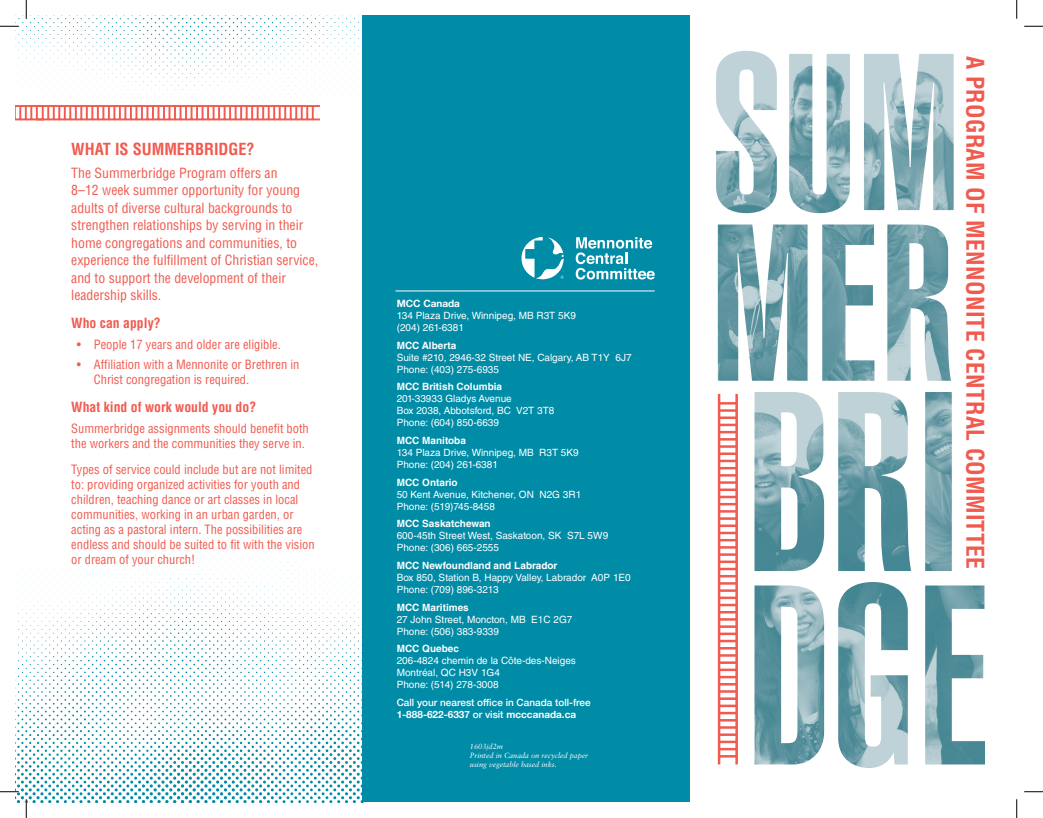
<style>
.page{position:relative;width:1043px;height:818px;background:#fff}
.page>*{position:absolute;margin:0;border:0;box-sizing:border-box;transform-origin:0 0}
.t1{font:700 condensed 23.75px "Helvetica LT Std";letter-spacing:.015em;color:#f05a4f}
.headline{font:700 condensed 16.25px "Helvetica LT Std";color:#f05a4f}
.t2{font:condensed 13.75px/17.5px "Helvetica LT Std";color:#f05a4f}
.subhead{font:700 condensed 13.75px "Helvetica LT Std";color:#f05a4f}
.body{font:condensed 12.5px/15px "Helvetica LT Std";color:#f05a4f}
.t3{font:10px/12px "Helvetica LT Std";color:#fff}
.t4{font:700 10px "Helvetica LT Std";color:#fff}
.t5{font:500 10px/12px "Helvetica Neue";color:#fff}
.t6{font:700 10px "Helvetica Neue";color:#fff}
.t7{font:italic 7.5px/9px "Sabon LT Std";color:#fff}
.s1{font-weight:700}
</style>
<div class="page">
<img style="left:716px;top:51px;width:237px;height:330px">
<hr style="left:735px;top:394px;width:3px;height:370px;background:#f05a4f">
<hr style="left:718px;top:394px;width:2px;height:370px;background:#f05a4f">
<svg style="left:720px;top:402px;width:15px;height:2px"></svg>
<hr style="left:719px;top:409px;width:17px;height:3px;background:#f05a4f">
<hr style="left:719px;top:416px;width:17px;height:3px;background:#f05a4f">
<hr style="left:719px;top:423px;width:17px;height:3px;background:#f05a4f">
<svg style="left:720px;top:431px;width:16px;height:9px"></svg>
<hr style="left:719px;top:445px;width:17px;height:3px;background:#f05a4f">
<hr style="left:719px;top:452px;width:17px;height:3px;background:#f05a4f">
<hr style="left:719px;top:459px;width:17px;height:3px;background:#f05a4f">
<svg style="left:720px;top:467px;width:16px;height:9px"></svg>
<hr style="left:719px;top:481px;width:17px;height:3px;background:#f05a4f">
<hr style="left:719px;top:488px;width:17px;height:3px;background:#f05a4f">
<hr style="left:719px;top:495px;width:17px;height:3px;background:#f05a4f">
<svg style="left:720px;top:503px;width:16px;height:9px"></svg>
<hr style="left:719px;top:517px;width:17px;height:3px;background:#f05a4f">
<hr style="left:719px;top:524px;width:17px;height:3px;background:#f05a4f">
<hr style="left:719px;top:531px;width:17px;height:3px;background:#f05a4f">
<svg style="left:720px;top:539px;width:16px;height:9px"></svg>
<hr style="left:719px;top:553px;width:17px;height:3px;background:#f05a4f">
<hr style="left:719px;top:560px;width:17px;height:3px;background:#f05a4f">
<hr style="left:719px;top:567px;width:17px;height:3px;background:#f05a4f">
<svg style="left:720px;top:575px;width:16px;height:9px"></svg>
<hr style="left:719px;top:589px;width:17px;height:3px;background:#f05a4f">
<hr style="left:719px;top:596px;width:17px;height:3px;background:#f05a4f">
<hr style="left:719px;top:603px;width:17px;height:3px;background:#f05a4f">
<svg style="left:720px;top:611px;width:16px;height:9px"></svg>
<hr style="left:719px;top:625px;width:17px;height:3px;background:#f05a4f">
<hr style="left:719px;top:632px;width:17px;height:3px;background:#f05a4f">
<hr style="left:719px;top:639px;width:17px;height:3px;background:#f05a4f">
<svg style="left:720px;top:647px;width:16px;height:9px"></svg>
<hr style="left:719px;top:661px;width:17px;height:3px;background:#f05a4f">
<hr style="left:719px;top:668px;width:17px;height:3px;background:#f05a4f">
<hr style="left:719px;top:675px;width:17px;height:3px;background:#f05a4f">
<svg style="left:720px;top:683px;width:16px;height:9px"></svg>
<hr style="left:719px;top:697px;width:17px;height:3px;background:#f05a4f">
<hr style="left:719px;top:704px;width:17px;height:3px;background:#f05a4f">
<hr style="left:719px;top:711px;width:17px;height:3px;background:#f05a4f">
<svg style="left:720px;top:719px;width:16px;height:9px"></svg>
<hr style="left:719px;top:733px;width:17px;height:3px;background:#f05a4f">
<hr style="left:719px;top:740px;width:17px;height:3px;background:#f05a4f">
<hr style="left:719px;top:747px;width:17px;height:3px;background:#f05a4f">
<svg style="left:720px;top:755px;width:15px;height:2px"></svg>
<img style="left:754px;top:392px;width:231px;height:376px">
<img style="left:15px;top:15px;width:344px;height:87px">
<img style="left:15px;top:554px;width:347px;height:248px">
<div style="left:362px;top:16px;width:327px;height:786px;background:#008ca7"></div>
<svg style="left:521px;top:237px;width:43px;height:42px"></svg>
<svg style="left:575px;top:237px;width:79px;height:42px"></svg>
<hr style="left:395px;top:290px;width:259px;height:1px;background:#fff">
<hr style="left:15px;top:118px;width:29px;height:2px;background:#f05a4f">
<hr style="left:15px;top:105px;width:29px;height:2px;background:#f05a4f">
<hr style="left:36px;top:118px;width:284px;height:2px;background:#f05a4f">
<hr style="left:36px;top:105px;width:284px;height:2px;background:#f05a4f">
<svg style="left:15px;top:107px;width:299px;height:12px"></svg>
<svg style="left:0;top:25px;width:19px;height:2px"></svg>
<svg style="left:1024px;top:25px;width:18px;height:2px"></svg>
<svg style="left:0;top:790px;width:19px;height:2px"></svg>
<svg style="left:1024px;top:791px;width:18px;height:1px"></svg>
<svg style="left:25px;top:0;width:2px;height:19px"></svg>
<svg style="left:25px;top:799px;width:2px;height:19px"></svg>
<svg style="left:1016px;top:0;width:1px;height:19px"></svg>
<svg style="left:1016px;top:799px;width:1px;height:19px"></svg>
<p class="headline" style="left:71px;top:138px;width:185px">WHAT IS SUMMERBRIDGE?</p>
<p class="t2" style="left:71px;top:164px;width:248px">The Summerbridge Program offers an<br>8–12 week summer opportunity for young adults of diverse cultural backgrounds to strengthen relationships by serving in their home congregations and communities, to experience the fulfillment of Christian service, and to support the development of their leadership skills.</p>
<p class="subhead" style="left:71px;top:314px;width:91px">Who can apply?</p>
<p class="body" style="left:77px;top:336px;width:205px">• People 17 years and older are eligible.</p>
<p class="body" style="left:94px;top:357px;width:207px;text-indent:-17px">• Affiliation with a Mennonite or Brethren in<br>Christ congregation is required.</p>
<p class="subhead" style="left:71px;top:398px;width:186px">What kind of work would you do?</p>
<p class="body" style="left:71px;top:420px;width:239px">Summerbridge assignments should benefit both the workers and the communities they serve in.</p>
<p class="body" style="left:71px;top:462px;width:245px">Types of service could include but are not limited to: providing organized activities for youth and children, teaching dance or art classes in local communities, working in an urban garden, or acting as a pastoral intern. The possibilities are endless and should be suited to fit with the vision or dream of your church!</p>
<p class="t6" style="left:397px;top:295px;width:65px">MCC Canada</p>
<p class="t3" style="left:397px;top:309px;width:181px">134 Plaza Drive, Winnipeg, MB R3T 5K9</p>
<p class="t3" style="left:397px;top:321px;width:69px">(204) 261-6381</p>
<p class="t4" style="left:397px;top:339px;width:61px">MCC Alberta</p>
<p class="t3" style="left:397px;top:351px;width:236px">Suite #210, 2946-32 Street NE, Calgary, AB T1Y 6J7</p>
<p class="t3" style="left:397px;top:363px;width:104px">Phone: (403) 275-6935</p>
<p class="t4" style="left:397px;top:381px;width:107px">MCC British Columbia</p>
<p class="t3" style="left:397px;top:393px;width:159px">201-33933 Gladys Avenue<br>Box 2038, Abbotsford, BC V2T 3T8</p>
<p class="t3" style="left:397px;top:417px;width:104px">Phone: (604) 850-6639</p>
<p class="t4" style="left:397px;top:434px;width:71px">MCC Manitoba</p>
<p class="t3" style="left:397px;top:446px;width:183px">134 Plaza Drive, Winnipeg, MB R3T 5K9</p>
<p class="t3" style="left:397px;top:458px;width:103px">Phone: (204) 261-6381</p>
<p class="t4" style="left:397px;top:476px;width:62px">MCC Ontario</p>
<p class="t3" style="left:397px;top:488px;width:186px">50 Kent Avenue, Kitchener, ON N2G 3R1</p>
<p class="t3" style="left:397px;top:500px;width:100px">Phone: (519)745-8458</p>
<p class="t4" style="left:397px;top:517px;width:96px">MCC Saskatchewan</p>
<p class="t3" style="left:397px;top:529px;width:213px">600-45th Street West, Saskatoon, SK S7L 5W9</p>
<p class="t3" style="left:397px;top:541px;width:104px">Phone: (306) 665-2555</p>
<p class="t4" style="left:397px;top:559px;width:162px">MCC Newfoundland and Labrador</p>
<p class="t3" style="left:397px;top:571px;width:236px">Box 850, Station B, Happy Valley, Labrador A0P 1E0</p>
<p class="t3" style="left:397px;top:583px;width:103px">Phone: (709) 896-3213</p>
<p class="t4" style="left:397px;top:601px;width:74px">MCC Maritimes</p>
<p class="t3" style="left:397px;top:613px;width:177px">27 John Street, Moncton, MB E1C 2G7</p>
<p class="t3" style="left:397px;top:625px;width:104px">Phone: (506) 383-9339</p>
<p class="t4" style="left:397px;top:642px;width:64px">MCC Quebec</p>
<p class="t3" style="left:397px;top:654px;width:181px">206-4824 chemin de la Côte-des-Neiges<br>Montréal, QC H3V 1G4</p>
<p class="t3" style="left:397px;top:678px;width:103px">Phone: (514) 278-3008</p>
<p class="t5" style="left:397px;top:695px;width:195px">Call your nearest office in Canada toll-free<br><span class="s1">1-888-622-6337</span> or visit <span class="s1">mcccanada.ca</span></p>
<p class="t7" style="left:470px;top:742px;width:35px">1603jd2m</p>
<p class="t7" style="left:470px;top:751px;width:120px">Printed in Canada on recycled paper using vegetable based inks.</p>
<p class="t1" style="left:990px;top:56px;width:514px;rotate:90deg">A PROGRAM OF MENNONITE CENTRAL COMMITTEE</p>
</div>
